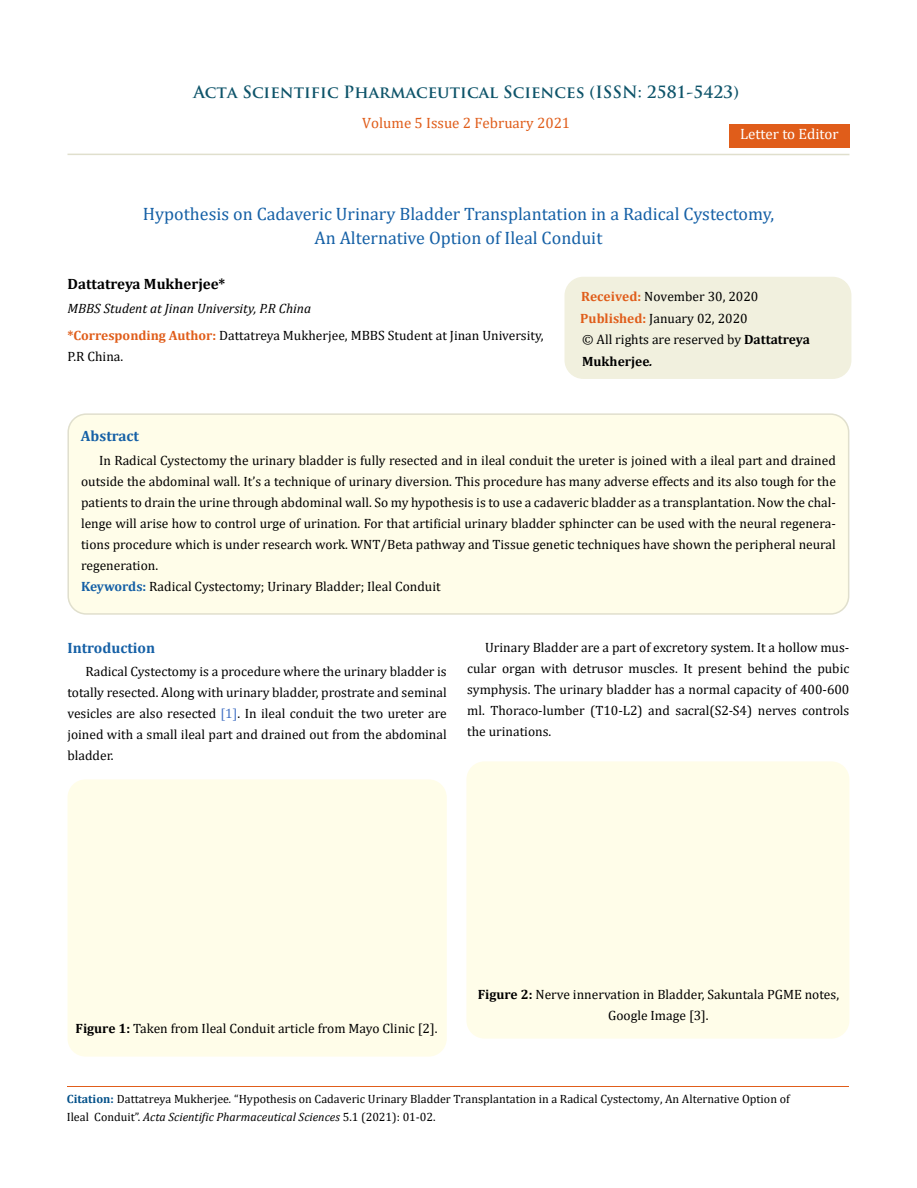
<style>
.page{position:relative;width:917px;height:1188px;background:#fff}
.page>*{position:absolute;margin:0;border:0;box-sizing:border-box;transform-origin:0 0}
.t1{font:18px/24px "Cambria";color:#1560a6;text-align:center}
.t2{font:700 16.5px "Trajan Pro";color:#0e546a}
.t3{font:15px "Cambria";color:#e05d1a}
.t4{font:700 15px "Cambria";color:#000}
.t5{font:700 15px "Cambria";color:#1560a6}
.t6{font:15px "Cambria";color:#fff}
.t7{font:13.5px/21px "Cambria";color:#000}
.t8{font:12px/18px "Cambria";color:#000}
.s1{font-style:italic}
.s2{font-weight:700;color:#e05d1a}
.s3{font-weight:700}
.s4{font-weight:700;font-style:italic}
.s5{font-weight:700;color:#1560a6}
.s6{color:#4472c4}
.s7{font-weight:700;color:#035089}
</style>
<div class="page">
<div style="left:729px;top:125px;width:120px;height:23px;background:#e05d1a"></div>
<div style="left:565px;top:278px;width:285px;height:100px;background:#f1f0de;border-radius:18px"></div>
<div style="left:564px;top:277px;width:287px;height:102px;border:2px solid #f1f0de;border-radius:18px"></div>
<div style="left:68px;top:414px;width:780px;height:200px;background:#fffde9;border-radius:18px"></div>
<div style="left:67px;top:413px;width:782px;height:202px;border:2px solid #e0dfcd;border-radius:18px"></div>
<div style="left:67px;top:779px;width:380px;height:278px;background:#fffde9;border-radius:18px"></div>
<div style="left:466px;top:761px;width:383px;height:278px;background:#fffde9;border-radius:18px"></div>
<hr style="left:67px;top:1087px;width:781px;height:1px;background:#e05d1a">
<hr style="left:67px;top:154px;width:782px;height:1px;background:#e0dfcd">
<p class="t2" style="left:193px;top:82px;width:547px">Acta Scientific Pharmaceutical Sciences (ISSN: 2581-5423)</p>
<p class="t3" style="left:362px;top:114px;width:210px">Volume 5 Issue 2 February 2021</p>
<p class="t6" style="left:740px;top:125px;width:100px">Letter to Editor</p>
<h1 class="t1" style="left:143px;top:202px;width:632px">Hypothesis on Cadaveric Urinary Bladder Transplantation in a Radical Cystectomy,<br>An Alternative Option of Ileal Conduit</h1>
<p class="t4" style="left:67px;top:273px;width:159px">Dattatreya Mukherjee*</p>
<p class="t7" style="left:67px;top:296px;width:477px;line-height:26.2px"><span class="s1">MBBS Student at Jinan University, P.R China<br></span><span class="s2">*Corresponding Author:</span> Dattatreya Mukherjee, MBBS Student at Jinan University,</p>
<p class="t7" style="left:67px;top:345px;width:57px">P.R China.</p>
<p class="t7" style="left:580px;top:285px;width:231px;line-height:21.9px"><span class="s2">Received:</span> November 30, 2020<br><span class="s2">Published:</span> January 02, 2020<br>© All rights are reserved by <span class="s3">Dattatreya<br>Mukherjee</span><span class="s4">.</span></p>
<p class="t5" style="left:81px;top:425px;width:60px">Abstract</p>
<p class="t7" style="left:81px;top:450px;width:756px;text-indent:18px">In Radical Cystectomy the urinary bladder is fully resected and in ileal conduit the ureter is joined with a ileal part and drained outside the abdominal wall. It’s a technique of urinary diversion. This procedure has many adverse effects and its also tough for the patients to drain the urine through abdominal wall. So my hypothesis is to use a cadaveric bladder as a transplantation. Now the chal&shy;lenge will arise how to control urge of urination. For that artificial urinary bladder sphincter can be used with the neural regenera&shy;tions procedure which is under research work. WNT/Beta pathway and Tissue genetic techniques have shown the peripheral neural regeneration.<br><span class="s5">Keywords:</span> Radical Cystectomy; Urinary Bladder; Ileal Conduit</p>
<p class="t5" style="left:67px;top:638px;width:89px">Introduction</p>
<p class="t7" style="left:67px;top:661px;width:381px;text-align:justify;text-indent:18px">Radical Cystectomy is a procedure where the urinary bladder is totally resected. Along with urinary bladder, prostrate and seminal vesicles are also resected <span class="s6">[1]</span>. In ileal conduit the two ureter are joined with a small ileal part and drained out from the abdominal bladder.</p>
<p class="t7" style="left:467px;top:637px;width:384px;text-align:justify;text-indent:18px">Urinary Bladder are a part of excretory system. It a hollow mus&shy;cular organ with detrusor muscles. It present behind the pubic symphysis. The urinary bladder has a normal capacity of 400-600 ml. Thoraco-lumber (T10-L2) and sacral(S2-S4) nerves controls the urinations.</p>
<p class="t7" style="left:76px;top:1018px;width:363px"><span class="s3">Figure 1:</span> Taken from Ileal Conduit article from Mayo Clinic [2].</p>
<p class="t7" style="left:478px;top:984px;width:363px;text-align:center"><span class="s3">Figure 2:</span> Nerve innervation in Bladder, Sakuntala PGME notes,<br>Google Image [3].</p>
<p class="t8" style="left:67px;top:1090px;width:724px"><span class="s7">Citation:</span> Dattatreya Mukherjee<span class="s1">.</span> “Hypothesis on Cadaveric Urinary Bladder Transplantation in a Radical Cystectomy, An Alternative Option of<br>Ileal Conduit”. <span class="s1">Acta Scientific Pharmaceutical Sciences</span> 5.1 (2021): 01-02.</p>
</div>
